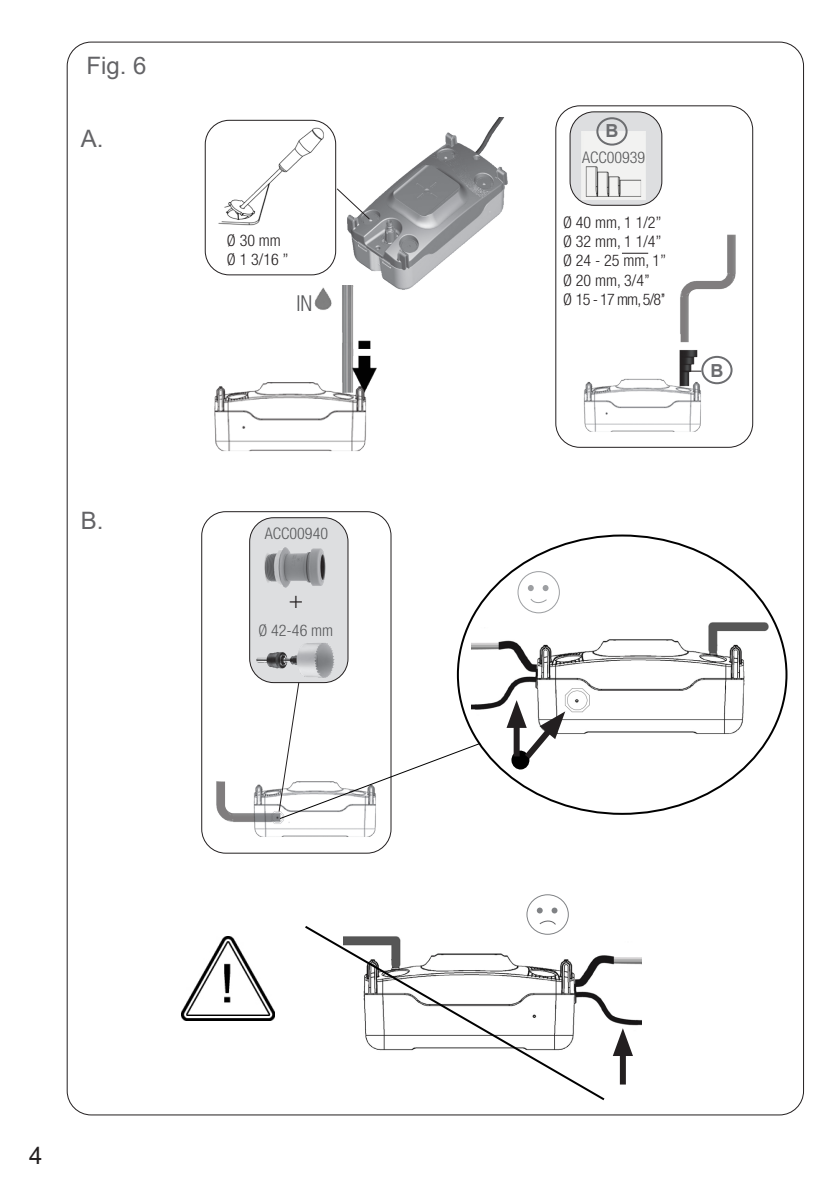
<style>
.page{position:relative;width:840px;height:1191px;background:#fff}
.page>*{position:absolute;margin:0;border:0;box-sizing:border-box;transform-origin:0 0}
.t1{font:24px "Arial";color:#636366}
.t2{font:24px "Arial";color:#231f20}
.t3{font:300 condensed 24px "Helvetica Neue LT Std";color:#231f20}
.t4{font:300 condensed 22px "Helvetica Neue LT Std";color:#57585a}
.Titre{font:700 18px "Arial";color:#6c6d70}
.t5{font:300 condensed 16px "Helvetica Neue LT Std";color:#231f20}
.t6{font:300 condensed 16px "Helvetica Neue LT Std";color:#57585a}
</style>
<div class="page">
<div style="left:249px;top:518px;width:99px;height:164px;background:#dddee0;border-radius:24px"></div>
<div style="left:249px;top:517px;width:99px;height:166px;border:1px solid #231f20;border-radius:24px"></div>
<img style="left:555px;top:200px;width:197px;height:247px">
<div style="left:555px;top:106px;width:197px;height:341px;border:1px solid #231f20;border-radius:24px"></div>
<svg style="left:679px;top:371px;width:22px;height:1px"></svg>
<div style="left:701px;top:356px;width:31px;height:28px;border:2px solid #6c6d70;border-radius:50%"></div>
<svg style="left:621px;top:253px;width:26px;height:1px"></svg>
<img style="left:214px;top:285px;width:163px;height:167px">
<div style="left:569px;top:112px;width:92px;height:93px;background:#dddee0;border-radius:24px"></div>
<img style="left:581px;top:131px;width:64px;height:68px">
<div style="left:569px;top:111px;width:93px;height:95px;border:1px solid #231f20;border-radius:24px"></div>
<div style="left:596px;top:117px;width:31px;height:29px;border:2px solid #6c6d70;border-radius:50%"></div>
<img style="left:208px;top:124px;width:125px;height:102px">
<img style="left:344px;top:117px;width:164px;height:174px">
<div style="left:205px;top:120px;width:131px;height:155px;border:1px solid #231f20;border-radius:24px"></div>
<svg style="left:335px;top:187px;width:35px;height:33px"></svg>
<img style="left:210px;top:781px;width:172px;height:73px">
<img style="left:265px;top:547px;width:61px;height:41px">
<img style="left:253px;top:643px;width:86px;height:36px">
<img style="left:471px;top:616px;width:303px;height:133px">
<div style="left:517px;top:571px;width:42px;height:42px;border:1px solid #9d9fa2;border-radius:50%"></div>
<svg style="left:528px;top:585px;width:5px;height:6px"></svg>
<svg style="left:542px;top:585px;width:6px;height:6px"></svg>
<svg style="left:530px;top:599px;width:17px;height:5px"></svg>
<img style="left:606px;top:955px;width:35px;height:103px">
<div style="left:526px;top:894px;width:42px;height:40px;border:1px solid #808285;border-radius:50%"></div>
<svg style="left:536px;top:907px;width:6px;height:6px"></svg>
<svg style="left:551px;top:907px;width:6px;height:6px"></svg>
<svg style="left:539px;top:920px;width:17px;height:4px"></svg>
<svg style="left:305px;top:924px;width:301px;height:177px"></svg>
<img style="left:182px;top:936px;width:92px;height:84px">
<svg style="left:278px;top:681px;width:203px;height:139px"></svg>
<img style="left:561px;top:626px;width:53px;height:92px">
<div style="left:512px;top:751px;width:16px;height:18px;background:#000;border-radius:50%"></div>
<div style="left:511px;top:750px;width:18px;height:20px;border:2px solid #000;border-radius:50%"></div>
<svg style="left:506px;top:700px;width:59px;height:65px"></svg>
<div style="left:619px;top:1045px;width:6px;height:39px;background:#231f20"></div>
<svg style="left:612px;top:1028px;width:20px;height:28px"></svg>
<p class="t1" style="left:86px;top:49px;width:62px">Fig. 6</p>
<p class="t1" style="left:81px;top:122px;width:24px">A.</p>
<p class="t1" style="left:81px;top:504px;width:24px">B.</p>
<p class="t5" style="left:227px;top:231px;width:55px">Ø 30 mm</p>
<p class="t5" style="left:227px;top:250px;width:63px">Ø 1 3/16 ’’</p>
<p class="t4" style="left:296px;top:290px;width:17px">IN</p>
<p class="t6" style="left:265px;top:524px;width:65px">ACC00940</p>
<p class="t3" style="left:289px;top:586px;width:16px">+</p>
<p class="t6" style="left:258px;top:621px;width:76px">Ø 42-46 mm</p>
<h1 class="t2" style="left:29px;top:1138px;width:15px">4</h1>
<p class="Titre" style="left:605px;top:118px;width:14px">B</p>
<p class="t6" style="left:582px;top:148px;width:65px">ACC00939</p>
<p class="t5" style="left:563px;top:213px;width:100px">Ø 40 mm, 1 1/2’’</p>
<p class="t5" style="left:563px;top:232px;width:100px">Ø 32 mm, 1 1/4’’</p>
<p class="t5" style="left:563px;top:251px;width:104px">Ø 24 - 25 mm, 1’’</p>
<p class="t5" style="left:563px;top:271px;width:88px">Ø 20 mm, 3/4’’</p>
<p class="t5" style="left:563px;top:290px;width:104px">Ø 15 - 17 mm, 5/8’’</p>
<p class="Titre" style="left:710px;top:358px;width:14px">B</p>
</div>
